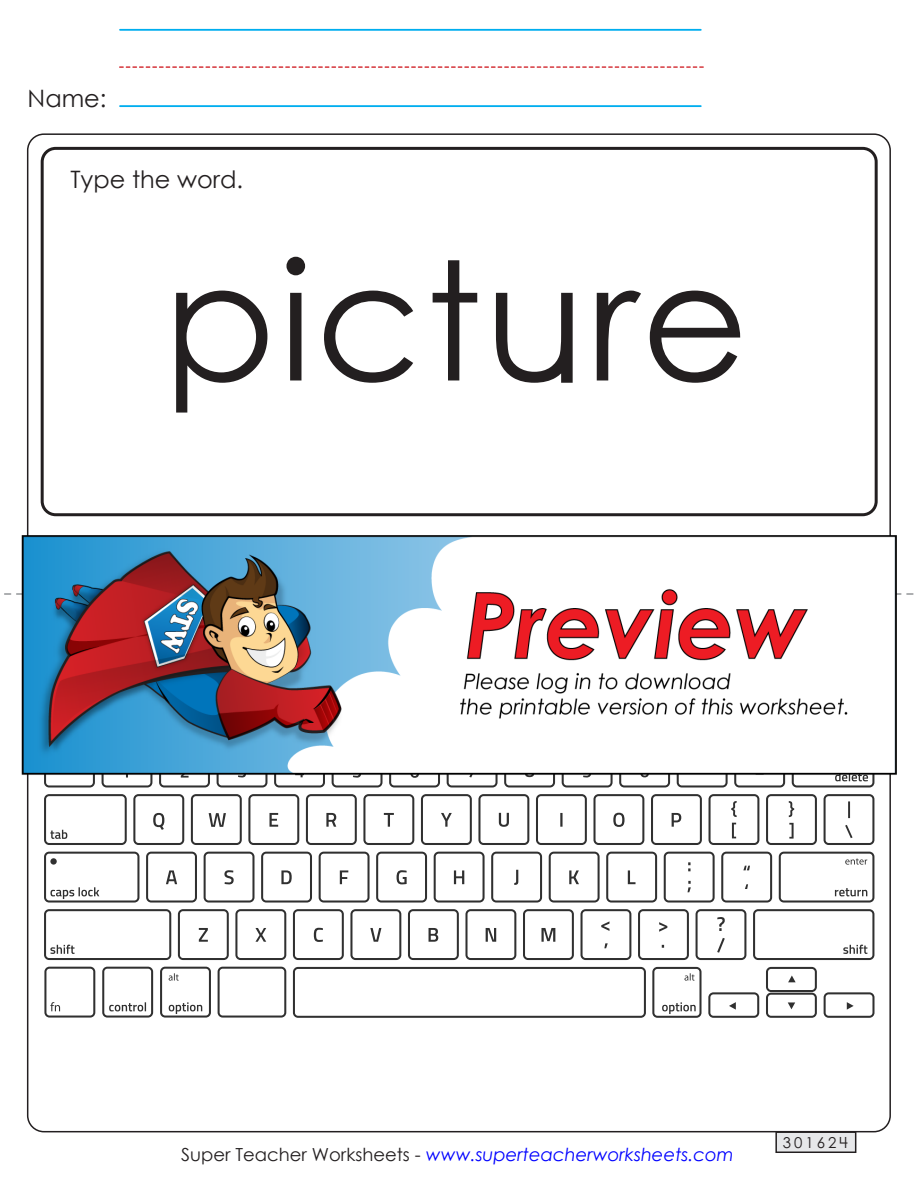
<style>
.page{position:relative;width:918px;height:1188px;background:#fff}
.page>*{position:absolute;margin:0;border:0;box-sizing:border-box;transform-origin:0 0}
.t1{font:165px "Century STW3";letter-spacing:.02em;color:#231f20}
.t2{font:24px "Century Gothic 2";color:#231f20}
.t3{font:italic 18px "Century Gothic 2";color:#00f}
.t4{font:15px "Century STW4";letter-spacing:.2em;color:#231f20}
.s1{font-style:normal;color:#231f20}
</style>
<div class="page">
<hr style="left:120px;top:29px;width:581px;height:2px;background:#00aeef">
<hr style="left:120px;top:105px;width:581px;height:2px;background:#00aeef">
<svg style="left:119px;top:66px;width:585px;height:2px"></svg>
<div style="left:776px;top:1132px;width:80px;height:20px;background:#e6e7e9"></div>
<div style="left:775px;top:1131px;width:81px;height:22px;border:2px solid #231f20"></div>
<div style="left:41px;top:147px;width:837px;height:369px;border:3px solid #231f20;border-radius:14px"></div>
<svg style="left:44px;top:794px;width:831px;height:224px"></svg>
<svg style="left:50px;top:794px;width:818px;height:220px"></svg>
<svg style="left:5px;top:593px;width:908px;height:2px"></svg>
<img style="left:14px;top:516px;width:883px;height:274px">
<p class="t2" style="left:28px;top:81px;width:80px">Name:</p>
<p class="t2" style="left:70px;top:162px;width:174px">Type the word.</p>
<p class="t1" style="left:163px;top:206px;width:587px">picture</p>
<p class="t3" style="left:181px;top:1142px;width:554px"><span class="s1">Super Teacher Worksheets -</span> www.superteacherworksheets.com</p>
<p class="t4" style="left:783px;top:1132px;width:66px">301624</p>
</div>
